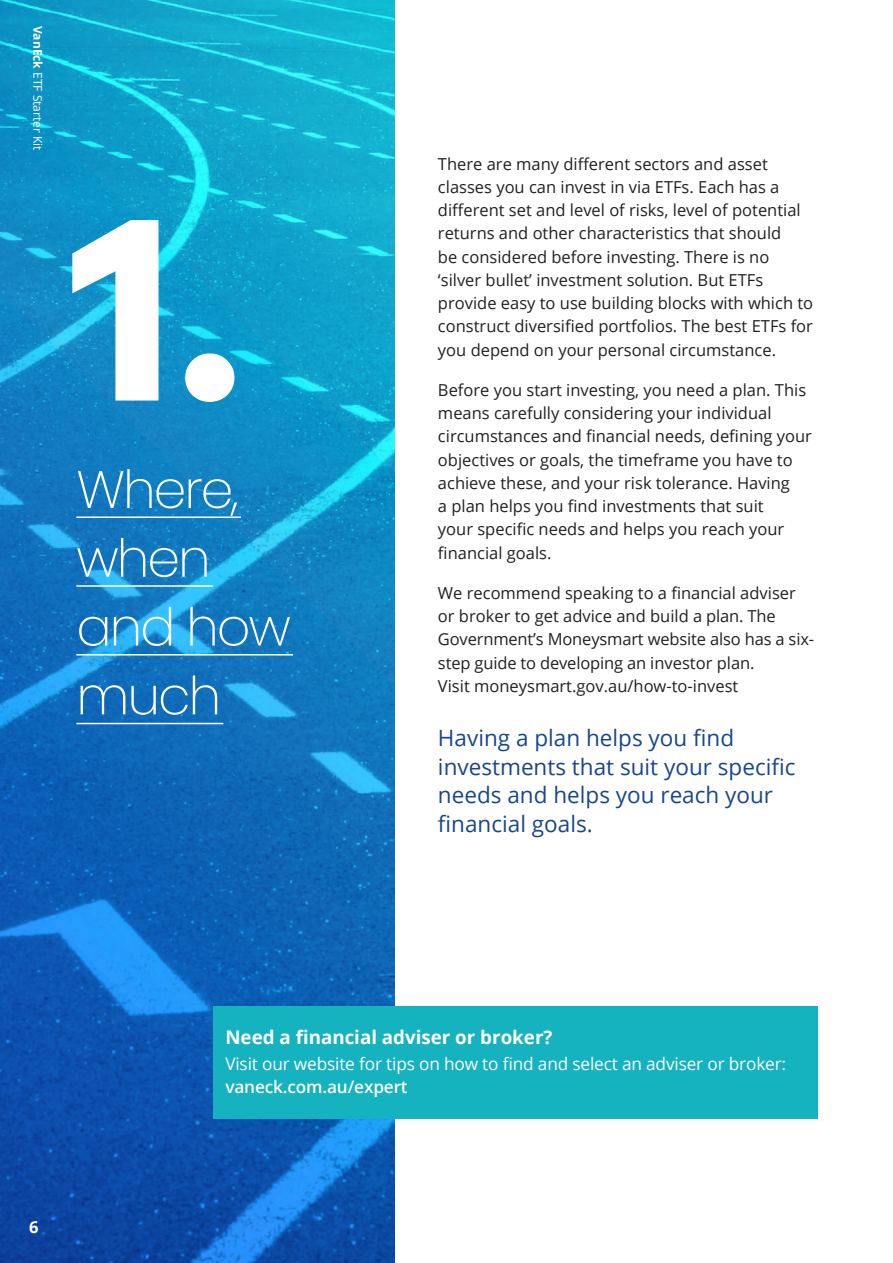
<style>
.page{position:relative;width:893px;height:1263px;background:#fff}
.page>*{position:absolute;margin:0;border:0;box-sizing:border-box;transform-origin:0 0}
.t1{font:200 52.5px/68.7px "Poppins";letter-spacing:-.04em;color:#fff}
.t2{font:22.5px/28.5px "Open Sans";color:#18468e}
.t3{font:700 18.75px "Open Sans";color:#fff}
.t4{font:17.25px "Open Sans";letter-spacing:-.01em;color:#fff}
.t5{font:600 17.25px "Open Sans";letter-spacing:-.01em;color:#fff}
.t6{font:16.5px/23.2px "Open Sans";color:#231f20}
.t7{font:700 16.5px "Open Sans";color:#fff}
.t8{font:12px "Open Sans";color:#fff}
.s1{font-weight:700}
</style>
<div class="page">
<img style="left:0;top:0;width:394px;height:1263px">
<div style="left:213px;top:1006px;width:604px;height:112px;background:#15b2bf"></div>
<hr style="left:76px;top:516px;width:165px;height:2px;background:#fff">
<hr style="left:76px;top:585px;width:137px;height:2px;background:#fff">
<hr style="left:76px;top:654px;width:217px;height:1px;background:#fff">
<hr style="left:76px;top:723px;width:147px;height:1px;background:#fff">
<svg style="left:72px;top:220px;width:162px;height:182px"></svg>
<p class="t8" style="left:46px;top:26px;width:127px;rotate:90deg"><span class="s1">VanEck</span> ETF Starter Kit</p>
<h1 class="t1" style="left:76px;top:455px;width:216px">Where, when and how much</h1>
<p class="t6" style="left:438px;top:152px;width:377px">There are many different sectors and asset classes you can invest in via ETFs. Each has a different set and level of risks, level of potential returns and other characteristics that should<br>be considered before investing. There is no ‘silver bullet’ investment solution. But ETFs provide easy to use building blocks with which to construct diversified portfolios. The best ETFs for you depend on your personal circumstance.</p>
<p class="t6" style="left:438px;top:378px;width:375px">Before you start investing, you need a plan. This means carefully considering your individual circumstances and financial needs, defining your objectives or goals, the timeframe you have to achieve these, and your risk tolerance. Having<br>a plan helps you find investments that suit<br>your specific needs and helps you reach your financial goals.</p>
<p class="t6" style="left:438px;top:581px;width:378px">We recommend speaking to a financial adviser or broker to get advice and build a plan. The Government’s Moneysmart website also has a six&shy;step guide to developing an investor plan.<br>Visit moneysmart.gov.au/how-to-invest</p>
<h2 class="t2" style="left:438px;top:723px;width:359px">Having a plan helps you find investments that suit your specific needs and helps you reach your financial goals.</h2>
<p class="t7" style="left:29px;top:1215px;width:11px">6</p>
<p class="t3" style="left:225px;top:1024px;width:329px">Need a financial adviser or broker?</p>
<p class="t4" style="left:225px;top:1052px;width:562px">Visit our website for tips on how to find and select an adviser or broker:</p>
<p class="t5" style="left:225px;top:1075px;width:184px">vaneck.com.au/expert</p>
</div>
